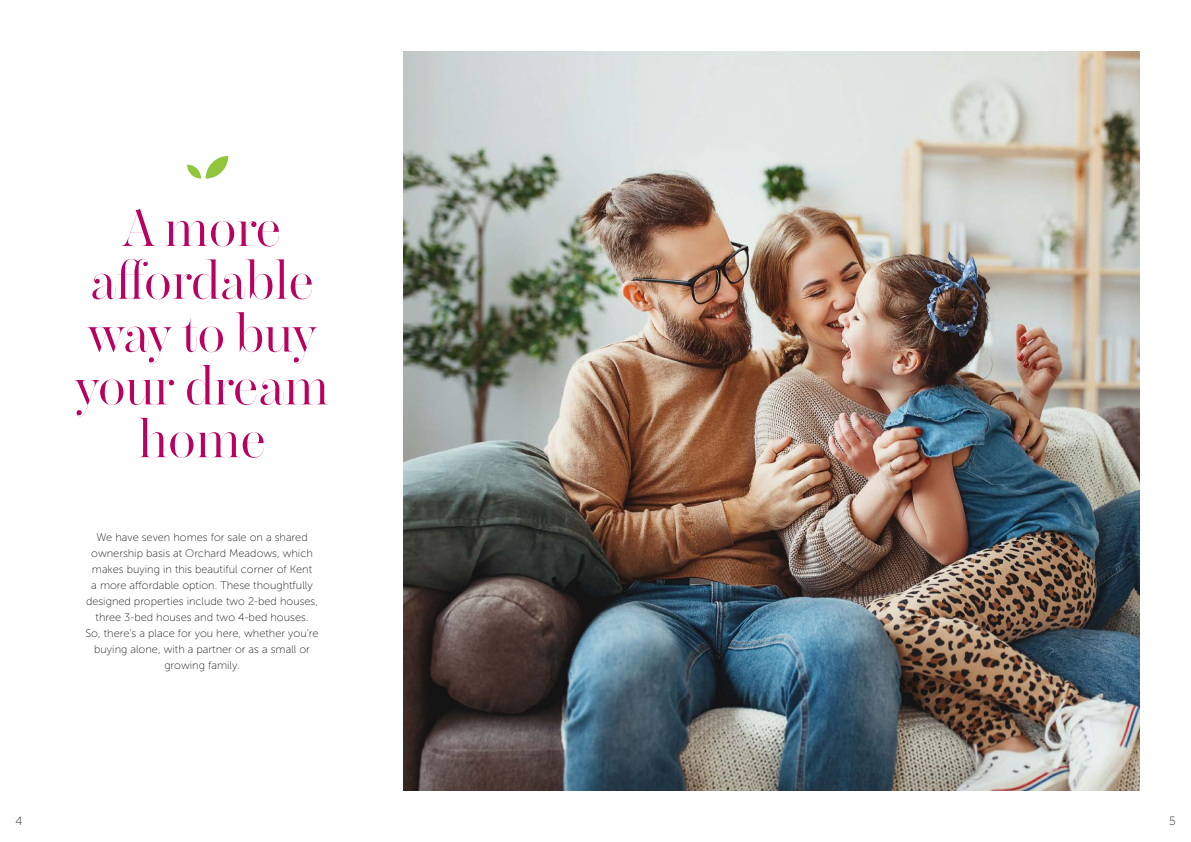
<style>
.page{position:relative;width:1191px;height:842px;background:#fff}
.page>*{position:absolute;margin:0;border:0;box-sizing:border-box;transform-origin:0 0}
.t1{font:52.8px/52.8px "Chamberi Super Display";color:#b90162;text-align:center}
.t2{font:12px "Museo Sans 100";color:#231f20}
.t3{font:11px/16px "Museo Sans 100";color:#231f20;text-align:center}
</style>
<div class="page">
<img style="left:403px;top:51px;width:736px;height:740px">
<svg style="left:187px;top:156px;width:41px;height:23px"></svg>
<h1 class="t1" style="left:75px;top:198px;width:255px">A more affordable way to buy your dream home</h1>
<p class="t3" style="left:85px;top:530px;width:235px">We have seven homes for sale on a shared ownership basis at Orchard Meadows, which makes buying in this beautiful corner of Kent<br>a more affordable option. These thoughtfully designed properties include two 2-bed houses, three 3-bed houses and two 4-bed houses.<br>So, there’s a place for you here, whether you’re buying alone, with a partner or as a small or growing family.</p>
<p class="t2" style="left:15px;top:815px;width:9px">4</p>
<p class="t2" style="left:1169px;top:815px;width:8px">5</p>
</div>
